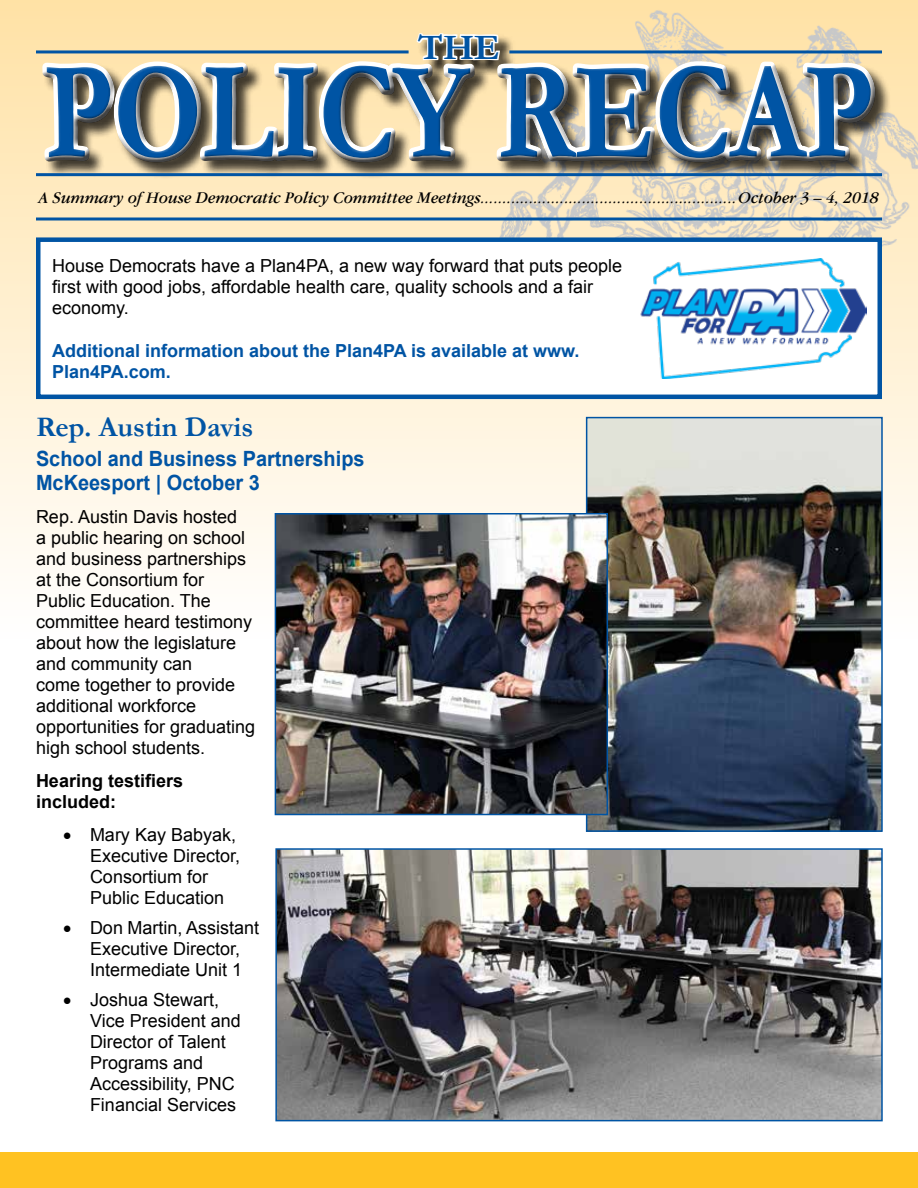
<style>
.page{position:relative;width:918px;height:1188px;background:#fff}
.page>*{position:absolute;margin:0;border:0;box-sizing:border-box;transform-origin:0 0}
.t1{font:700 140.7px "Garamond";color:#0054a4;scale:.8 1}
.t2{font:700 36px "Garamond";color:#0054a4}
.t3{font:700 28.5px "Garamond";color:#0054a4}
.t4{font:700 21px/24px "Arial";color:#0054a4;scale:.95 1}
.t5{font:18px/21px "Arial";color:#000}
.t6{font:700 18px/21px "Arial";color:#0054a4}
.t7{font:700 18px/21px "Arial";color:#000}
.t8{font:16.5px "Garamand Italic SWFTE";color:#000}
</style>
<div class="page">
<div style="left:0;top:1152px;width:918px;height:36px;background:#ffc222"></div>
<div style="left:0;top:0;width:918px;height:639px;background:linear-gradient(to bottom,#ffe2a5,#fffefe)"></div>
<img style="left:439px;top:0;width:479px;height:371px">
<svg style="left:37px;top:0;width:844px;height:228px"></svg>
<div style="left:36px;top:54px;width:839px;height:109px;background:#fff;opacity:.75"></div>
<div style="left:38px;top:60px;width:844px;height:109px;background:#000;opacity:.75"></div>
<hr style="left:36px;top:50px;width:373px;height:3px;background:#0054a4">
<hr style="left:36px;top:173px;width:846px;height:3px;background:#0054a4">
<hr style="left:36px;top:218px;width:846px;height:2px;background:#0054a4">
<hr style="left:509px;top:50px;width:373px;height:3px;background:#0054a4">
<svg style="left:34px;top:235px;width:850px;height:166px"></svg>
<img style="left:636px;top:258px;width:231px;height:120px">
<img style="left:589px;top:420px;width:291px;height:409px">
<div style="left:586px;top:417px;width:297px;height:415px;border:2px solid #0054a4"></div>
<img style="left:278px;top:851px;width:602px;height:267px">
<div style="left:275px;top:848px;width:608px;height:273px;border:2px solid #0054a4"></div>
<img style="left:278px;top:516px;width:327px;height:296px">
<div style="left:275px;top:513px;width:333px;height:302px;border:2px solid #0054a4"></div>
<h2 class="t2" style="left:418px;top:23px;width:83px">THE</h2>
<h1 class="t1" style="left:44px;top:17px;width:1039px">POLICY RECAP</h1>
<p class="t8" style="left:39px;top:187px;width:841px">A Summary of House Democratic Policy Committee Meetings..........................................................October 3 – 4, 2018</p>
<p class="t5" style="left:52px;top:255px;width:571px">House Democrats have a Plan4PA, a new way forward that puts people first with good jobs, affordable health care, quality schools and a fair economy.</p>
<p class="t6" style="left:52px;top:340px;width:529px">Additional information about the Plan4PA is available at www.<br>Plan4PA.com.</p>
<h3 class="t3" style="left:36px;top:408px;width:219px">Rep. Austin Davis</h3>
<p class="t4" style="left:36px;top:447px;width:347px">School and Business Partnerships<br>McKeesport | October 3</p>
<p class="t5" style="left:36px;top:506px;width:221px">Rep. Austin Davis hosted<br>a public hearing on school and business partnerships at the Consortium for<br>Public Education. The committee heard testimony about how the legislature and community can<br>come together to provide additional workforce opportunities for graduating high school students.</p>
<p class="t7" style="left:36px;top:770px;width:149px">Hearing testifiers included:</p>
<p class="t5" style="left:90px;top:824px;width:152px;text-indent:-27px">• Mary Kay Babyak,<br>Executive Director,<br>Consortium for<br>Public Education</p>
<p class="t5" style="left:63px;top:917px;width:198px;text-align:center">• Don Martin, Assistant<br>Executive Director,<br>Intermediate Unit 1</p>
<p class="t5" style="left:90px;top:989px;width:152px;text-indent:-27px">• Joshua Stewart,<br>Vice President and<br>Director of Talent<br>Programs and<br>Accessibility, PNC<br>Financial Services</p>
</div>
